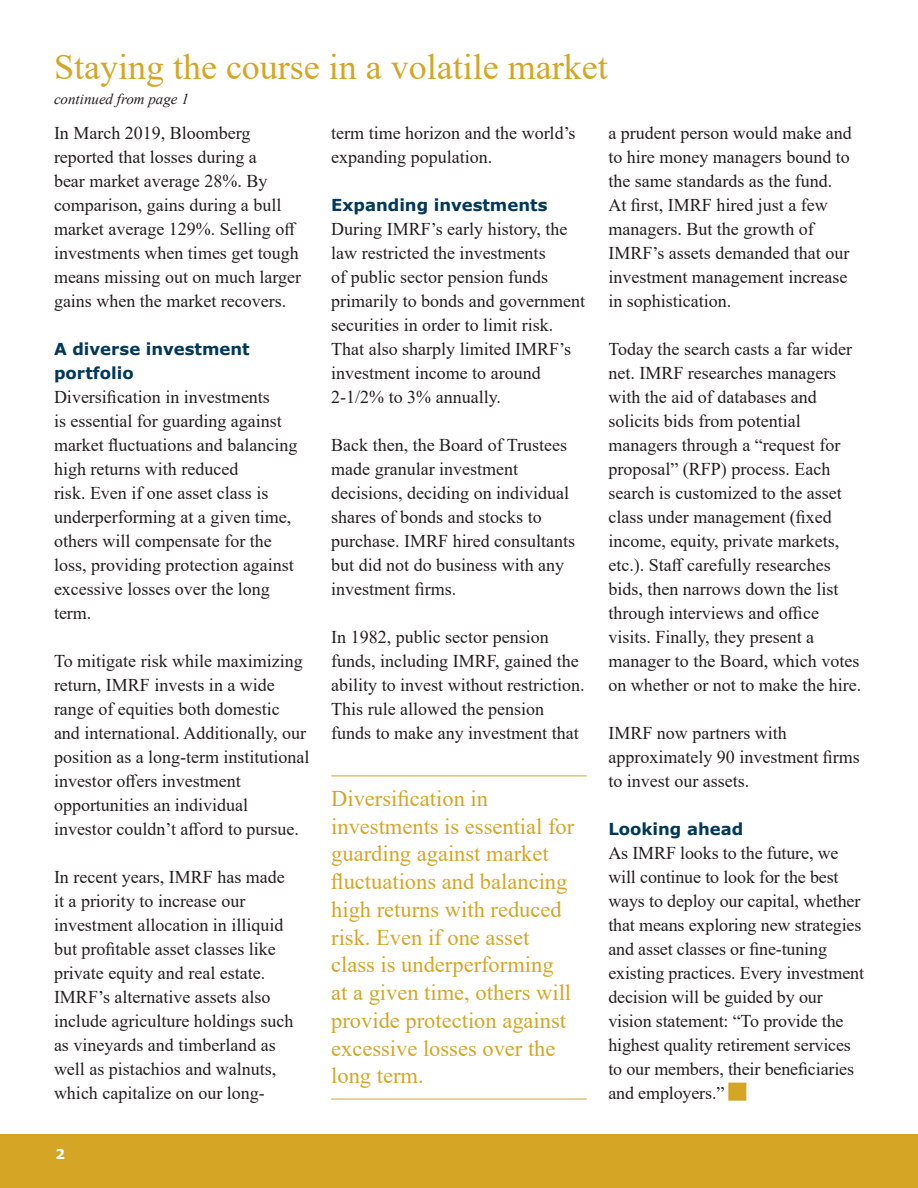
<style>
.page{position:relative;width:918px;height:1188px;background:#fff}
.page>*{position:absolute;margin:0;border:0;box-sizing:border-box;transform-origin:0 0}
.t1{font:36px "Times New Roman";color:#d5a626}
.Story_Text{font:22.5px/27.8px "Times New Roman";color:#d5a626}
.Story_Text-2{font:18px/24px "Times New Roman";color:#231f20}
.Subhead{font:700 16.5px/24px "Verdana Pro";color:#00395c}
.t2{font:italic 15px "Times New Roman";color:#231f20}
.t3{font:700 13.5px "Verdana";color:#fff}
</style>
<div class="page">
<div style="left:0;top:1134px;width:918px;height:54px;background:#d5a626"></div>
<hr style="left:331px;top:1099px;width:256px;height:1px;background:#d5a626">
<hr style="left:331px;top:776px;width:256px;height:1px;background:#d5a626">
<p class="t1" style="left:54px;top:42px;width:555px">Staying the course in a volatile market</p>
<p class="t2" style="left:54px;top:89px;width:136px">continued from page 1</p>
<p class="Story_Text-2" style="left:331px;top:121px;width:246px">term time horizon and the world’s expanding population.</p>
<p class="Subhead" style="left:331px;top:194px;width:218px">Expanding investments</p>
<p class="Story_Text-2" style="left:331px;top:217px;width:255px">During IMRF’s early history, the law restricted the investments<br>of public sector pension funds primarily to bonds and government securities in order to limit risk.<br>That also sharply limited IMRF’s investment income to around<br>2-1/2% to 3% annually.</p>
<p class="Story_Text-2" style="left:331px;top:433px;width:245px">Back then, the Board of Trustees made granular investment decisions, deciding on individual shares of bonds and stocks to purchase. IMRF hired consultants but did not do business with any investment firms.</p>
<p class="Story_Text-2" style="left:331px;top:625px;width:255px">In 1982, public sector pension funds, including IMRF, gained the ability to invest without restriction.<br>This rule allowed the pension funds to make any investment that</p>
<p class="Story_Text-2" style="left:54px;top:121px;width:249px">In March 2019, Bloomberg reported that losses during a<br>bear market average 28%. By comparison, gains during a bull market average 129%. Selling off investments when times get tough means missing out on much larger gains when the market recovers.</p>
<p class="Subhead" style="left:54px;top:338px;width:197px">A diverse investment portfolio</p>
<p class="Story_Text-2" style="left:54px;top:385px;width:245px">Diversification in investments<br>is essential for guarding against market fluctuations and balancing high returns with reduced<br>risk. Even if one asset class is underperforming at a given time, others will compensate for the loss, providing protection against excessive losses over the long term.</p>
<p class="Story_Text-2" style="left:54px;top:649px;width:257px">To mitigate risk while maximizing return, IMRF invests in a wide range of equities both domestic and international. Additionally, our position as a long-term institutional investor offers investment opportunities an individual investor couldn’t afford to pursue.</p>
<p class="Story_Text-2" style="left:54px;top:865px;width:241px">In recent years, IMRF has made it a priority to increase our investment allocation in illiquid but profitable asset classes like private equity and real estate.<br>IMRF’s alternative assets also include agriculture holdings such as vineyards and timberland as well as pistachios and walnuts, which capitalize on our long-</p>
<p class="Story_Text-2" style="left:608px;top:121px;width:245px">a prudent person would make and to hire money managers bound to the same standards as the fund.<br>At first, IMRF hired just a few managers. But the growth of<br>IMRF’s assets demanded that our investment management increase in sophistication.</p>
<p class="Story_Text-2" style="left:608px;top:337px;width:254px">Today the search casts a far wider net. IMRF researches managers with the aid of databases and solicits bids from potential managers through a “request for proposal” (RFP) process. Each search is customized to the asset class under management (fixed income, equity, private markets, etc.). Staff carefully researches bids, then narrows down the list through interviews and office visits. Finally, they present a manager to the Board, which votes on whether or not to make the hire.</p>
<p class="Story_Text-2" style="left:608px;top:721px;width:253px">IMRF now partners with approximately 90 investment firms to invest our assets.</p>
<p class="Subhead" style="left:608px;top:818px;width:137px">Looking ahead</p>
<p class="Story_Text-2" style="left:608px;top:841px;width:257px">As IMRF looks to the future, we will continue to look for the best ways to deploy our capital, whether that means exploring new strategies and asset classes or fine-tuning existing practices. Every investment decision will be guided by our vision statement: “To provide the highest quality retirement services to our members, their beneficiaries and employers.”</p>
<p class="Story_Text" style="left:331px;top:784px;width:245px">Diversification in investments is essential for guarding against market fluctuations and balancing high returns with reduced risk. Even if one asset class is underperforming at a given time, others will provide protection against excessive losses over the long term.</p>
<p class="t3" style="left:56px;top:1144px;width:11px">2</p>
</div>
